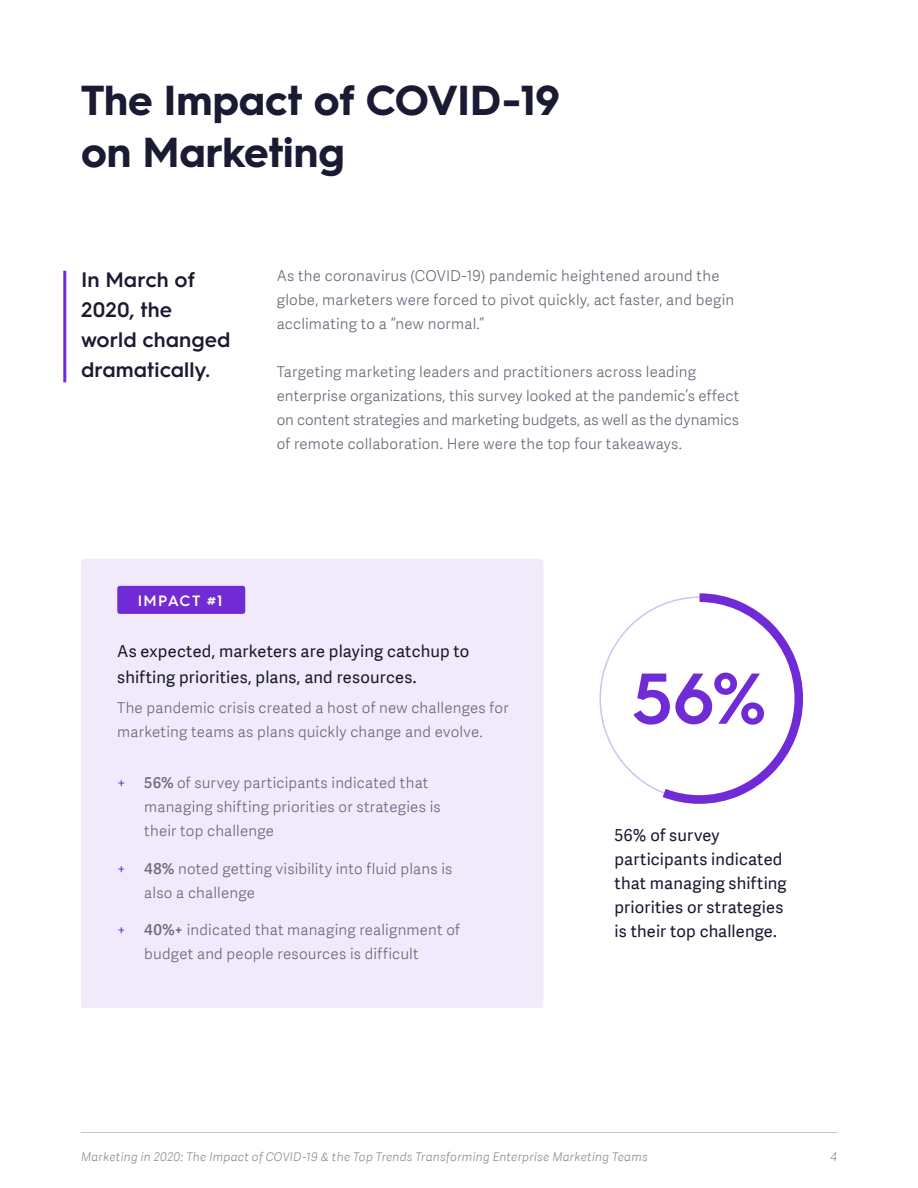
<style>
.page{position:relative;width:918px;height:1188px;background:#fff}
.page>*{position:absolute;margin:0;border:0;box-sizing:border-box;transform-origin:0 0}
.t1{font:600 72px "Hurme Geometric Sans 3";color:#702bd6}
.t2{font:700 42px/52.5px "Hurme Geometric Sans 3";color:#1a1a33}
.t3{font:600 21px/30px "Hurme Geometric Sans 3";letter-spacing:.005em;color:#1a1a33}
.t4{font:16.5px/24px "Adelle Sans";letter-spacing:.01em;color:#1a1a33}
.t5{font:300 15px/24px "Adelle Sans";letter-spacing:.015em;color:#6a6a7a}
.t6{font:600 15px "Hurme Geometric Sans 3";letter-spacing:.085em;color:#fff}
.t7{font:italic 300 12px "Adelle Sans";letter-spacing:.02em;color:#8c8c99}
.s1{color:#702bd6}
.s2{font-weight:600}
</style>
<div class="page">
<div style="left:81px;top:559px;width:462px;height:449px;background:#f1eafb;border-radius:3px"></div>
<hr style="left:63px;top:271px;width:3px;height:111px;background:#702bd6">
<div style="left:117px;top:586px;width:128px;height:28px;background:#702bd6;border-radius:3px"></div>
<svg style="left:663px;top:593px;width:140px;height:211px"></svg>
<hr style="left:81px;top:1132px;width:756px;height:1px;background:#c6c6cc">
<h2 class="t2" style="left:81px;top:71px;width:480px">The Impact of COVID-19 on Marketing</h2>
<h3 class="t3" style="left:81px;top:263px;width:151px">In March of<br>2020, the world changed dramatically.</h3>
<p class="t5" style="left:277px;top:264px;width:459px">As the coronavirus (COVID-19) pandemic heightened around the globe, marketers were forced to pivot quickly, act faster, and begin acclimating to a “new normal.”</p>
<p class="t5" style="left:277px;top:360px;width:464px">Targeting marketing leaders and practitioners across leading enterprise organizations, this survey looked at the pandemic’s effect on content strategies and marketing budgets, as well as the dynamics of remote collaboration. Here were the top four takeaways.</p>
<p class="t6" style="left:138px;top:590px;width:86px">IMPACT #1</p>
<p class="t4" style="left:117px;top:639px;width:354px;line-height:25.5px">As expected, marketers are playing catchup to shifting priorities, plans, and resources.</p>
<p class="t5" style="left:117px;top:696px;width:393px">The pandemic crisis created a host of new challenges for marketing teams as plans quickly change and evolve.</p>
<p class="t5" style="left:144px;top:771px;width:298px;text-indent:-27px"><span class="s1">+</span> <span class="s2">56%</span> of survey participants indicated that managing shifting priorities or strategies is their top challenge</p>
<p class="t5" style="left:144px;top:857px;width:310px;text-indent:-27px"><span class="s1">+</span> <span class="s2">48%</span> noted getting visibility into fluid plans is also a challenge</p>
<p class="t5" style="left:144px;top:918px;width:317px;text-indent:-27px"><span class="s1">+</span> <span class="s2">40%+</span> indicated that managing realignment of budget and people resources is difficult</p>
<h1 class="t1" style="left:632px;top:648px;width:137px">56%</h1>
<p class="t4" style="left:615px;top:823px;width:174px">56% of survey participants indicated that managing shifting priorities or strategies is their top challenge.</p>
<p class="t7" style="left:81px;top:1150px;width:568px">Marketing in 2020: The Impact of COVID-19 &amp; the Top Trends Transforming Enterprise Marketing Teams</p>
<p class="t7" style="left:830px;top:1150px;width:8px">4</p>
</div>
